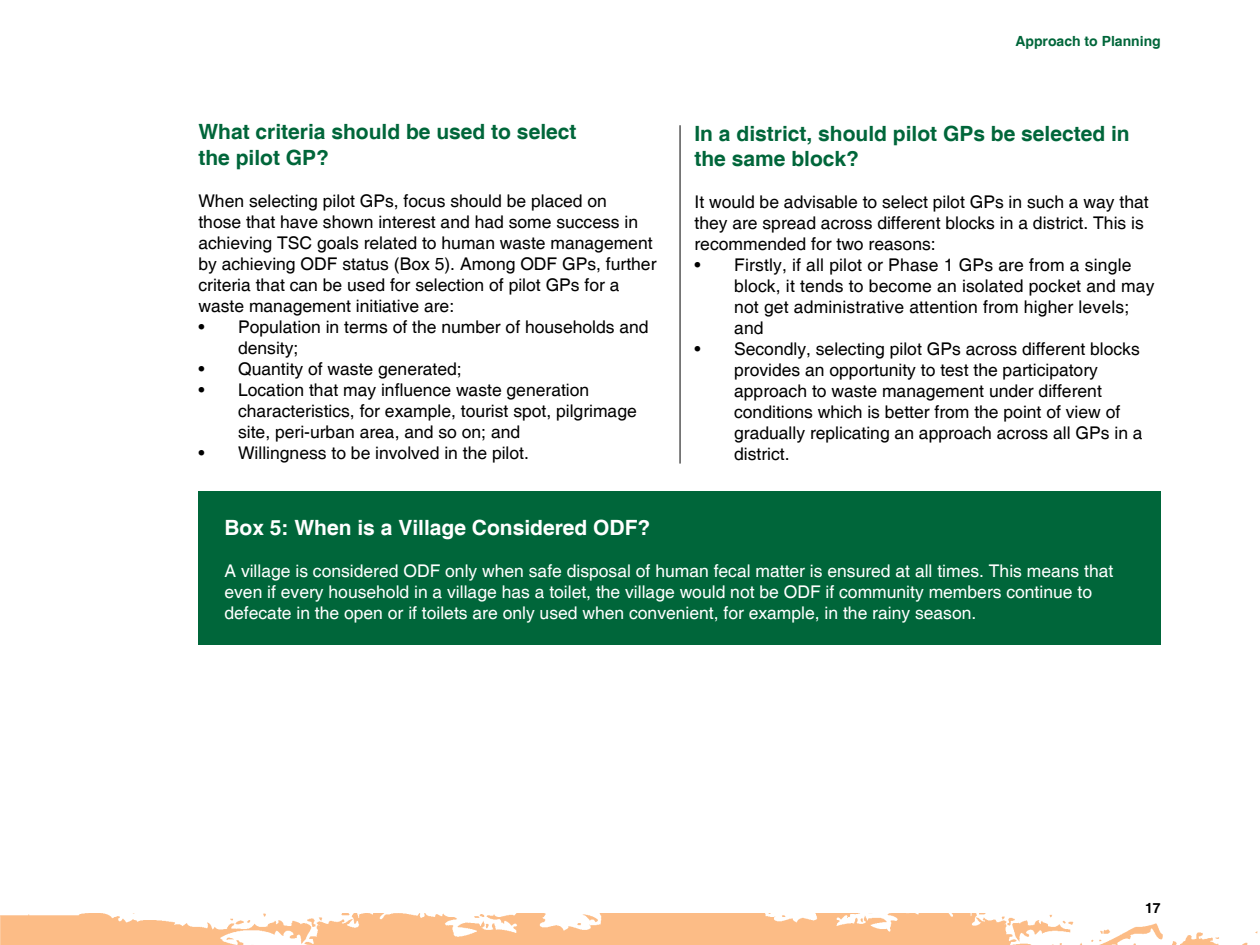
<style>
.page{position:relative;width:1260px;height:945px;background:#fff}
.page>*{position:absolute;margin:0;border:0;box-sizing:border-box;transform-origin:0 0}
.t1{font:700 21px/25.2px "Helvetica";color:#00663a}
.t2{font:700 21px "Helvetica";color:#fff}
.t3{font:17.5px/21px "Helvetica";color:#000}
.t4{font:17.5px/21px "Helvetica";color:#fff}
.t5{font:700 14px "Helvetica";color:#00663a}
.t6{font:700 14px "Helvetica";color:#000}
</style>
<div class="page">
<img style="left:2px;top:913px;width:1256px;height:32px">
<img style="left:0;top:915px;width:2px;height:30px">
<div style="left:198px;top:491px;width:963px;height:154px;background:#00663a"></div>
<hr style="left:680px;top:125px;width:1px;height:339px;background:#000">
<p class="t1" style="left:198px;top:120px;width:380px">What criteria should be used to select the pilot GP?</p>
<p class="t3" style="left:198px;top:191px;width:460px">When selecting pilot GPs, focus should be placed on<br>those that have shown interest and had some success in achieving TSC goals related to human waste management by achieving ODF status (Box 5). Among ODF GPs, further criteria that can be used for selection of pilot GPs for a waste management initiative are:</p>
<p class="t3" style="left:238px;top:317px;width:412px;text-indent:-40px">• Population in terms of the number of households and density;</p>
<p class="t3" style="left:198px;top:359px;width:265px">• Quantity of waste generated;</p>
<p class="t3" style="left:238px;top:380px;width:400px;text-indent:-40px">• Location that may influence waste generation characteristics, for example, tourist spot, pilgrimage site, peri-urban area, and so on; and</p>
<p class="t3" style="left:198px;top:443px;width:332px">• Willingness to be involved in the pilot.</p>
<p class="t5" style="left:1015px;top:33px;width:147px">Approach to Planning</p>
<p class="t1" style="left:694px;top:122px;width:437px">In a district, should pilot GPs be selected in the same block?</p>
<p class="t3" style="left:694px;top:192px;width:456px">It would be advisable to select pilot GPs in such a way that they are spread across different blocks in a district. This is recommended for two reasons:</p>
<p class="t3" style="left:734px;top:255px;width:422px;text-indent:-40px">• Firstly, if all pilot or Phase 1 GPs are from a single block, it tends to become an isolated pocket and may not get administrative attention from higher levels; and</p>
<p class="t3" style="left:734px;top:339px;width:410px;text-indent:-40px">• Secondly, selecting pilot GPs across different blocks provides an opportunity to test the participatory approach to waste management under different conditions which is better from the point of view of gradually replicating an approach across all GPs in a district.</p>
<p class="t2" style="left:224px;top:514px;width:427px">Box 5: When is a Village Considered ODF?</p>
<p class="t4" style="left:224px;top:561px;width:890px">A village is considered ODF only when safe disposal of human fecal matter is ensured at all times. This means that even if every household in a village has a toilet, the village would not be ODF if community members continue to defecate in the open or if toilets are only used when convenient, for example, in the rainy season.</p>
<p class="t6" style="left:1145px;top:900px;width:17px">17</p>
</div>
